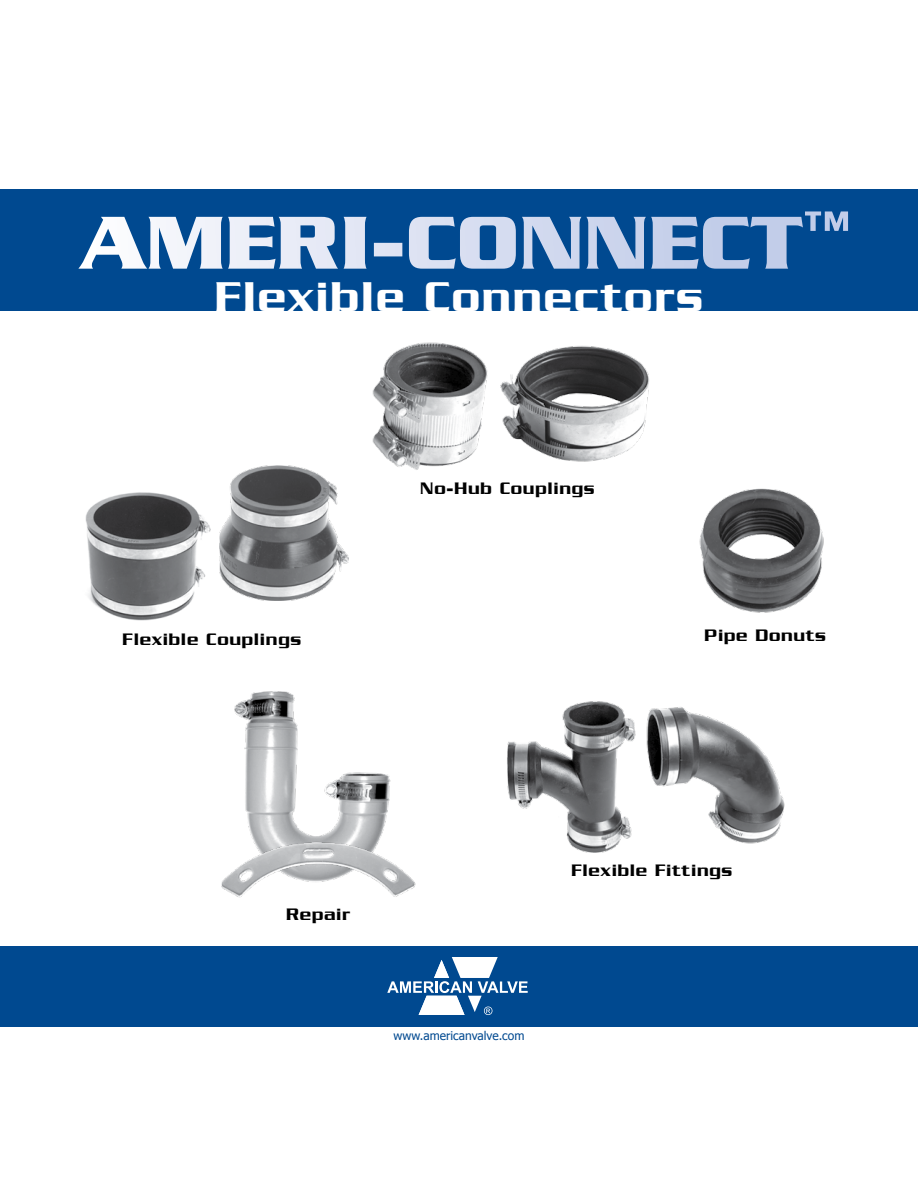
<style>
.page{position:relative;width:918px;height:1188px;background:#fff}
.page>*{position:absolute;margin:0;border:0;box-sizing:border-box;transform-origin:0 0}
.t1{font:700 81px "Serpentine";color:#fff}
.t2{font:500 45px "Serpentine";letter-spacing:.04em;color:#fff}
.t3{font:500 18px "Serpentine";letter-spacing:.04em;color:#000}
.t4{font:12px "Tahoma";color:#004990}
</style>
<div class="page">
<div style="left:0;top:946px;width:918px;height:81px;background:#004990"></div>
<div style="left:0;top:189px;width:918px;height:121px;background:#004990"></div>
<svg style="left:387px;top:957px;width:141px;height:58px"></svg>
<img style="left:219px;top:466px;width:130px;height:134px">
<img style="left:85px;top:492px;width:126px;height:129px">
<img style="left:699px;top:488px;width:125px;height:125px">
<img style="left:234px;top:691px;width:157px;height:145px">
<img style="left:221px;top:836px;width:195px;height:62px">
<img style="left:507px;top:701px;width:129px;height:152px">
<img style="left:646px;top:707px;width:139px;height:137px">
<img style="left:372px;top:342px;width:116px;height:128px">
<img style="left:500px;top:346px;width:149px;height:116px">
<h1 class="t1" style="left:80px;top:196px;width:772px">AMERI-CONNECT<sup>™</sup></h1>
<h2 class="t2" style="left:215px;top:271px;width:489px">Flexible Connectors</h2>
<p class="t3" style="left:123px;top:629px;width:180px">Flexible Couplings</p>
<p class="t3" style="left:420px;top:478px;width:176px">No-Hub Couplings</p>
<p class="t3" style="left:705px;top:625px;width:123px">Pipe Donuts</p>
<p class="t3" style="left:286px;top:904px;width:65px">Repair</p>
<p class="t4" style="left:394px;top:1028px;width:132px">www.americanvalve.com</p>
<p class="t3" style="left:572px;top:860px;width:162px">Flexible Fittings</p>
</div>
